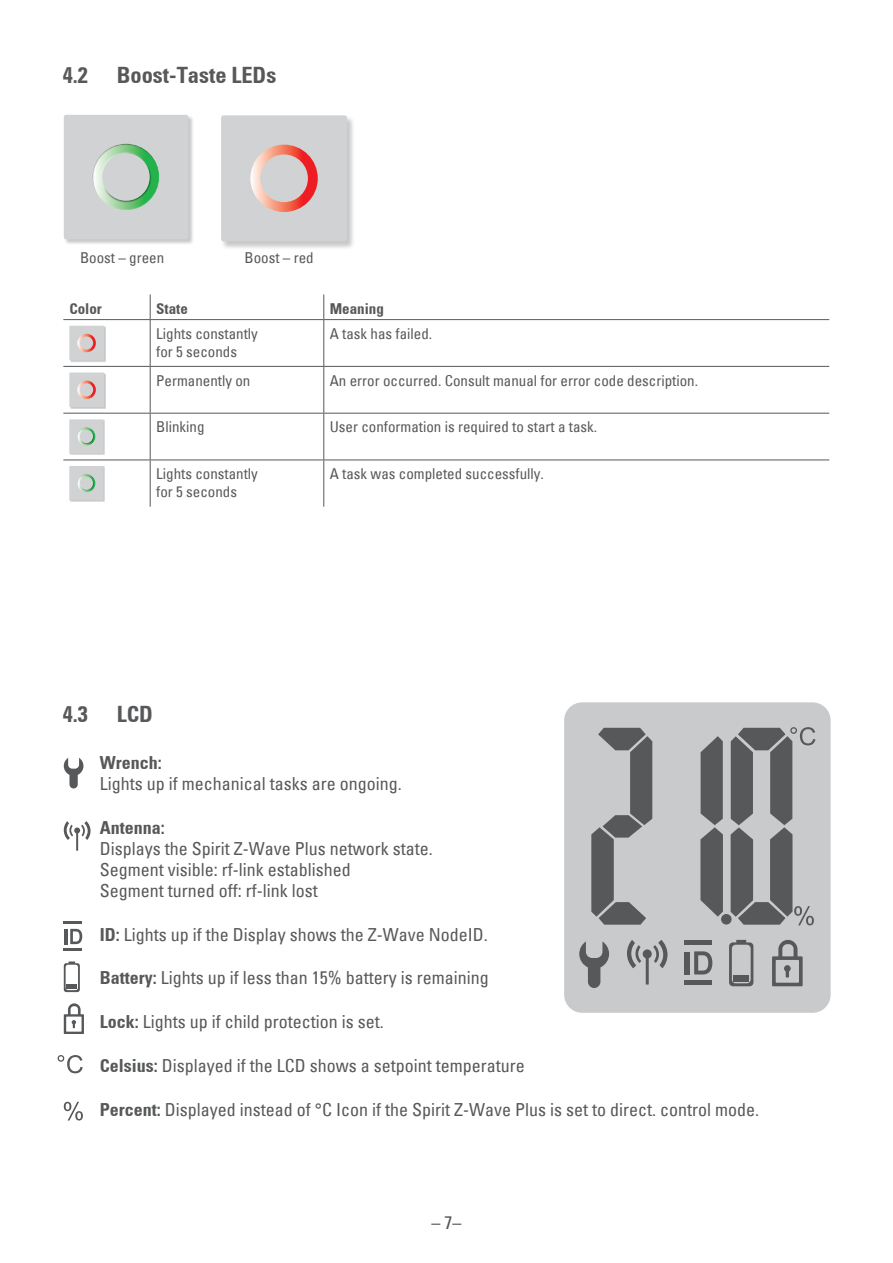
<style>
.page{position:relative;width:893px;height:1263px;background:#fff}
.page>*{position:absolute;margin:0;border:0;box-sizing:border-box;transform-origin:0 0}
.t1{font:700 condensed 22.5px "Univers";color:#57585a}
.t2{font:condensed 18px/21px "Univers";color:#57585a}
.t3{font:700 condensed 18px "Univers";color:#57585a}
.t4{font:condensed 15px/18px "Univers";color:#57585a}
.t5{font:700 condensed 15px "Univers";color:#57585a}
.s1{font-weight:700}
</style>
<div class="page">
<svg style="left:150px;top:294px;width:1px;height:25px"></svg>
<svg style="left:323px;top:294px;width:1px;height:25px"></svg>
<hr style="left:63px;top:319px;width:87px;height:1px;background:#57585a">
<hr style="left:150px;top:319px;width:174px;height:1px;background:#57585a">
<hr style="left:150px;top:320px;width:1px;height:46px;background:#57585a">
<hr style="left:324px;top:319px;width:505px;height:1px;background:#57585a">
<hr style="left:323px;top:320px;width:1px;height:46px;background:#57585a">
<hr style="left:63px;top:366px;width:87px;height:1px;background:#57585a">
<hr style="left:150px;top:366px;width:174px;height:1px;background:#57585a">
<hr style="left:150px;top:367px;width:1px;height:46px;background:#57585a">
<hr style="left:324px;top:366px;width:505px;height:1px;background:#57585a">
<hr style="left:323px;top:367px;width:1px;height:46px;background:#57585a">
<hr style="left:63px;top:413px;width:87px;height:1px;background:#57585a">
<hr style="left:150px;top:413px;width:174px;height:1px;background:#57585a">
<hr style="left:150px;top:413px;width:1px;height:47px;background:#57585a">
<hr style="left:324px;top:413px;width:505px;height:1px;background:#57585a">
<hr style="left:323px;top:413px;width:1px;height:47px;background:#57585a">
<hr style="left:63px;top:460px;width:87px;height:1px;background:#57585a">
<hr style="left:150px;top:460px;width:174px;height:1px;background:#57585a">
<hr style="left:150px;top:460px;width:1px;height:47px;background:#57585a">
<hr style="left:324px;top:460px;width:505px;height:1px;background:#57585a">
<hr style="left:323px;top:460px;width:1px;height:47px;background:#57585a">
<div style="left:70px;top:326px;width:36px;height:36px;background:#c9c8c8"></div>
<div style="left:69px;top:326px;width:35px;height:34px;background:#d1d2d4;border:1px solid #d1d2d4"></div>
<svg style="left:77px;top:334px;width:19px;height:18px"></svg>
<div style="left:70px;top:373px;width:36px;height:36px;background:#c8c7c7"></div>
<div style="left:69px;top:372px;width:35px;height:35px;background:#d1d2d4;border:1px solid #d1d2d4"></div>
<svg style="left:77px;top:380px;width:19px;height:19px"></svg>
<div style="left:69px;top:419px;width:36px;height:36px;background:#231f20;opacity:.25"></div>
<div style="left:69px;top:419px;width:35px;height:35px;background:#d1d2d4;border:1px solid #d1d2d4"></div>
<div style="left:77px;top:429px;width:20px;height:17px;background:#fff;opacity:.4"></div>
<div style="left:77px;top:427px;width:20px;height:17px;background:#231f20;opacity:.4"></div>
<div style="left:69px;top:466px;width:36px;height:36px;background:#cbcbcc"></div>
<div style="left:69px;top:466px;width:35px;height:34px;background:#d1d2d4;border:1px solid #d1d2d4"></div>
<div style="left:77px;top:476px;width:20px;height:17px;background:#fff;opacity:.4"></div>
<div style="left:77px;top:474px;width:20px;height:16px;background:#231f20;opacity:.4"></div>
<div style="left:64px;top:115px;width:130px;height:130px;background:#231f20;opacity:.25"></div>
<div style="left:64px;top:115px;width:124px;height:124px;background:#d1d2d4"></div>
<div style="left:92px;top:152px;width:68px;height:60px;background:#fff;opacity:.4"></div>
<div style="left:91px;top:143px;width:69px;height:59px;background:#231f20;opacity:.4"></div>
<div style="left:221px;top:115px;width:135px;height:135px;background:#231f20;opacity:.25"></div>
<div style="left:221px;top:115px;width:126px;height:126px;background:#d1d2d4"></div>
<svg style="left:250px;top:145px;width:68px;height:67px"></svg>
<div style="left:564px;top:702px;width:267px;height:311px;background:#c9cacb;border-radius:18px"></div>
<svg style="left:700px;top:736px;width:23px;height:181px;background:#6a6b6d"></svg>
<svg style="left:591px;top:728px;width:61px;height:197px"></svg>
<div style="left:721px;top:914px;width:11px;height:10px;background:#57585a;border-radius:50%"></div>
<svg style="left:731px;top:727px;width:84px;height:198px"></svg>
<svg style="left:579px;top:941px;width:30px;height:47px"></svg>
<svg style="left:627px;top:940px;width:40px;height:44px"></svg>
<div style="left:684px;top:940px;width:28px;height:5px;background:#57585a"></div>
<div style="left:684px;top:951px;width:6px;height:23px;background:#57585a"></div>
<hr style="left:684px;top:980px;width:28px;height:4px;background:#57585a">
<svg style="left:694px;top:951px;width:18px;height:23px"></svg>
<svg style="left:729px;top:940px;width:24px;height:46px"></svg>
<div style="left:733px;top:975px;width:16px;height:6px;background:#57585a"></div>
<svg style="left:772px;top:940px;width:31px;height:46px"></svg>
<svg style="left:64px;top:758px;width:19px;height:30px"></svg>
<svg style="left:64px;top:821px;width:27px;height:30px"></svg>
<hr style="left:64px;top:921px;width:18px;height:3px;background:#57585a">
<svg style="left:64px;top:929px;width:18px;height:21px"></svg>
<svg style="left:64px;top:961px;width:16px;height:31px"></svg>
<div style="left:67px;top:984px;width:10px;height:5px;background:#57585a"></div>
<svg style="left:64px;top:1003px;width:20px;height:31px"></svg>
<svg style="left:64px;top:1102px;width:19px;height:18px"></svg>
<svg style="left:58px;top:1055px;width:25px;height:18px"></svg>
<p class="t1" style="left:63px;top:62px;width:26px">4.2</p>
<p class="t1" style="left:117px;top:62px;width:161px">Boost-Taste LEDs</p>
<p class="t4" style="left:80px;top:248px;width:86px">Boost – green</p>
<p class="t4" style="left:245px;top:248px;width:71px">Boost – red</p>
<p class="t5" style="left:69px;top:299px;width:34px">Color</p>
<p class="t5" style="left:156px;top:299px;width:33px">State</p>
<p class="t5" style="left:330px;top:299px;width:56px">Meaning</p>
<p class="t4" style="left:156px;top:324px;width:103px">Lights constantly for 5 seconds</p>
<p class="t4" style="left:330px;top:324px;width:104px">A task has failed.</p>
<p class="t4" style="left:156px;top:371px;width:96px">Permanently on</p>
<p class="t4" style="left:330px;top:371px;width:370px">An error occurred. Consult manual for error code description.</p>
<p class="t4" style="left:156px;top:418px;width:50px">Blinking</p>
<p class="t4" style="left:330px;top:418px;width:269px">User conformation is required to start a task.</p>
<p class="t4" style="left:156px;top:464px;width:103px">Lights constantly for 5 seconds</p>
<p class="t4" style="left:330px;top:464px;width:216px">A task was completed successfully.</p>
<p class="t1" style="left:63px;top:700px;width:26px">4.3</p>
<p class="t1" style="left:117px;top:700px;width:38px">LCD</p>
<p class="t3" style="left:100px;top:752px;width:63px">Wrench:</p>
<p class="t2" style="left:100px;top:773px;width:303px">Lights up if mechanical tasks are ongoing.</p>
<p class="t3" style="left:100px;top:816px;width:66px">Antenna:</p>
<p class="t2" style="left:100px;top:837px;width:334px">Displays the Spirit Z-Wave Plus network state.<br>Segment visible: rf-link established<br>Segment turned off: rf-link lost</p>
<p class="t2" style="left:100px;top:923px;width:389px"><span class="s1">ID:</span> Lights up if the Display shows the Z-Wave NodeID.</p>
<p class="t2" style="left:100px;top:967px;width:390px"><span class="s1">Battery:</span> Lights up if less than 15% battery is remaining</p>
<p class="t2" style="left:100px;top:1011px;width:285px"><span class="s1">Lock:</span> Lights up if child protection is set.</p>
<p class="t2" style="left:100px;top:1054px;width:426px"><span class="s1">Celsius:</span> Displayed if the LCD shows a setpoint temperature</p>
<p class="t2" style="left:100px;top:1098px;width:661px"><span class="s1">Percent:</span> Displayed instead of °C Icon if the Spirit Z-Wave Plus is set to direct. control mode.</p>
<p class="t2" style="left:431px;top:1211px;width:31px">– 7–</p>
</div>
